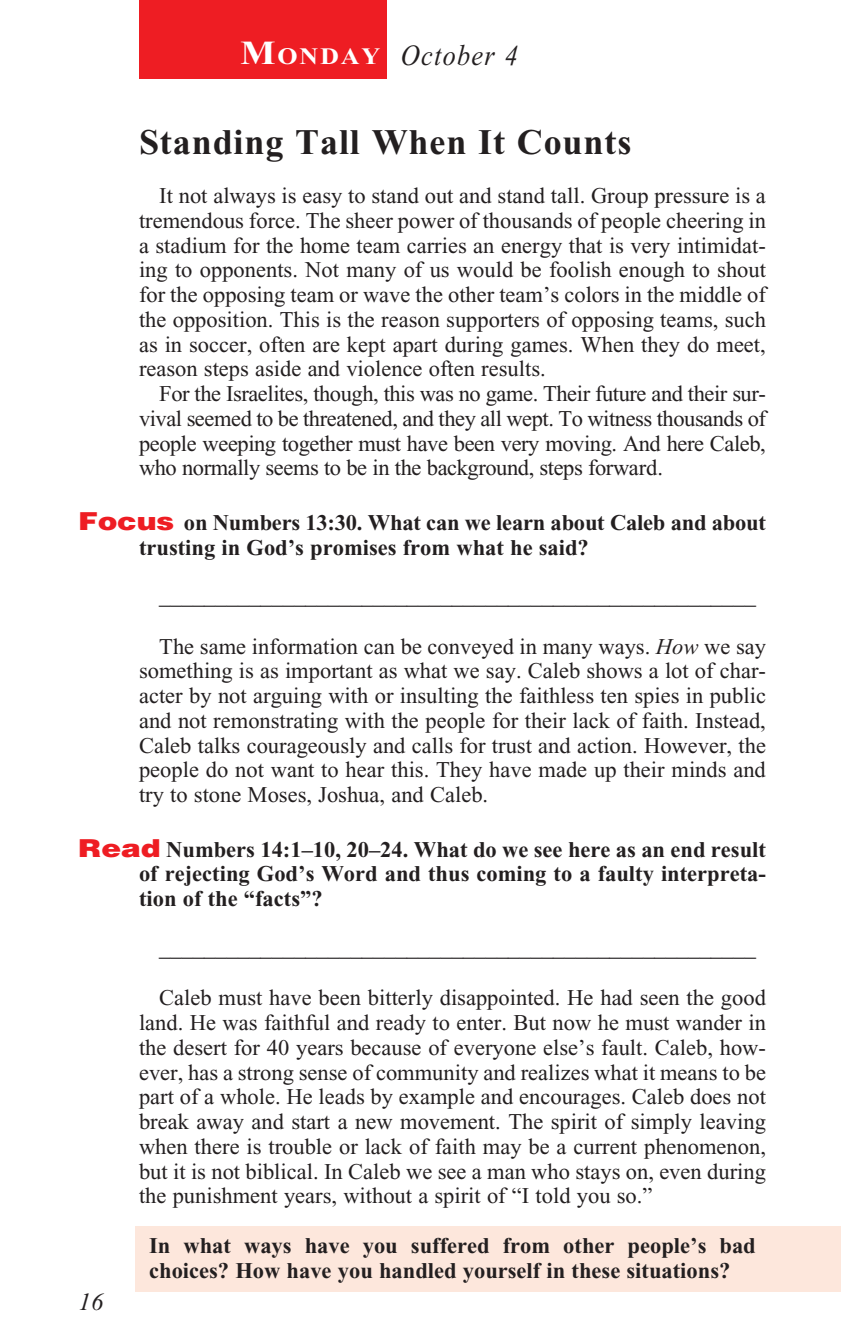
<style>
.page{position:relative;width:841px;height:1337px;background:#fff}
.page>*{position:absolute;margin:0;border:0;box-sizing:border-box;transform-origin:0 0}
._01-Daily_head{font:700 36px "Times New Roman";letter-spacing:.025em;color:#231f20}
._00-Month-Day{font:italic 29.25px "Times New Roman";letter-spacing:.05em;color:#231f20;scale:.9 1}
.t1{font:italic 24.75px "Times New Roman";color:#231f20}
.t2{font:700 23.62px "Times New Roman";letter-spacing:.07em;color:#fff;scale:1.1 1}
._4-Body_Copy{font:22.5px/24.8px "Times New Roman";color:#231f20;text-align:justify}
._6-question{font:700 22.5px/24.8px "Times New Roman";color:#231f20}
.x-screened_box-text{font:700 22.5px/24.8px "Times New Roman";color:#231f20}
.s1{font-size:33.75px}
.s2{font-family:"Helvetica";font-weight:900;font-size:24.75px;color:#ee1d23}
.s3{font-style:italic}
</style>
<div class="page">
<div style="left:135px;top:1226px;width:705px;height:65px;background:#fde7dc"></div>
<div style="left:140px;top:0;width:247px;height:78px;background:#ee1d23"></div>
<p class="t2" style="left:240px;top:43px;width:128px"><span class="s1">M</span>ONDAY</p>
<p class="_00-Month-Day" style="left:400px;top:39px;width:132px">October 4</p>
<p class="_01-Daily_head" style="left:139px;top:121px;width:494px">Standing Tall When It Counts</p>
<p class="_4-Body_Copy" style="left:139px;top:183px;width:628px;text-indent:20px">It not always is easy to stand out and stand tall. Group pressure is a tremendous force. The sheer power of thousands of people cheering in a stadium for the home team carries an energy that is very intimidat&shy;ing to opponents. Not many of us would be foolish enough to shout for the opposing team or wave the other team’s colors in the middle of the opposition. This is the reason supporters of opposing teams, such as in soccer, often are kept apart during games. When they do meet, reason steps aside and violence often results.</p>
<p class="_4-Body_Copy" style="left:139px;top:381px;width:628px;text-indent:20px">For the Israelites, though, this was no game. Their future and their sur&shy;vival seemed to be threatened, and they all wept. To witness thousands of people weeping together must have been very moving. And here Caleb, who normally seems to be in the background, steps forward.</p>
<p class="_6-question" style="left:139px;top:510px;width:628px;text-indent:-61px"><span class="s2">Focus</span> on Numbers 13:30. What can we learn about Caleb and about trusting in God’s promises from what he said?</p>
<p class="_4-Body_Copy" style="left:159px;top:584px;width:598px">_____________________________________________________</p>
<p class="_4-Body_Copy" style="left:139px;top:634px;width:628px;text-indent:20px">The same information can be conveyed in many ways. <span class="s3">How</span> we say something is as important as what we say. Caleb shows a lot of char&shy;acter by not arguing with or insulting the faithless ten spies in public and not remonstrating with the people for their lack of faith. Instead, Caleb talks courageously and calls for trust and action. However, the people do not want to hear this. They have made up their minds and try to stone Moses, Joshua, and Caleb.</p>
<p class="_6-question" style="left:139px;top:837px;width:628px;text-align:justify;text-indent:-61px"><span class="s2">Read</span> Numbers 14:1–10, 20–24. What do we see here as an end result of rejecting God’s Word and thus coming to a faulty interpreta&shy;tion of the “facts”?</p>
<p class="t1" style="left:79px;top:1288px;width:26px">16</p>
<p class="_4-Body_Copy" style="left:159px;top:936px;width:598px">_____________________________________________________</p>
<p class="_4-Body_Copy" style="left:139px;top:985px;width:628px;text-indent:20px">Caleb must have been bitterly disappointed. He had seen the good land. He was faithful and ready to enter. But now he must wander in the desert for 40 years because of everyone else’s fault. Caleb, how&shy;ever, has a strong sense of community and realizes what it means to be part of a whole. He leads by example and encourages. Caleb does not break away and start a new movement. The spirit of simply leaving when there is trouble or lack of faith may be a current phenomenon, but it is not biblical. In Caleb we see a man who stays on, even during the punishment years, without a spirit of “I told you so.”</p>
<p class="x-screened_box-text" style="left:149px;top:1233px;width:608px">In what ways have you suffered from other people’s bad choices? How have you handled yourself in these situations?</p>
</div>
